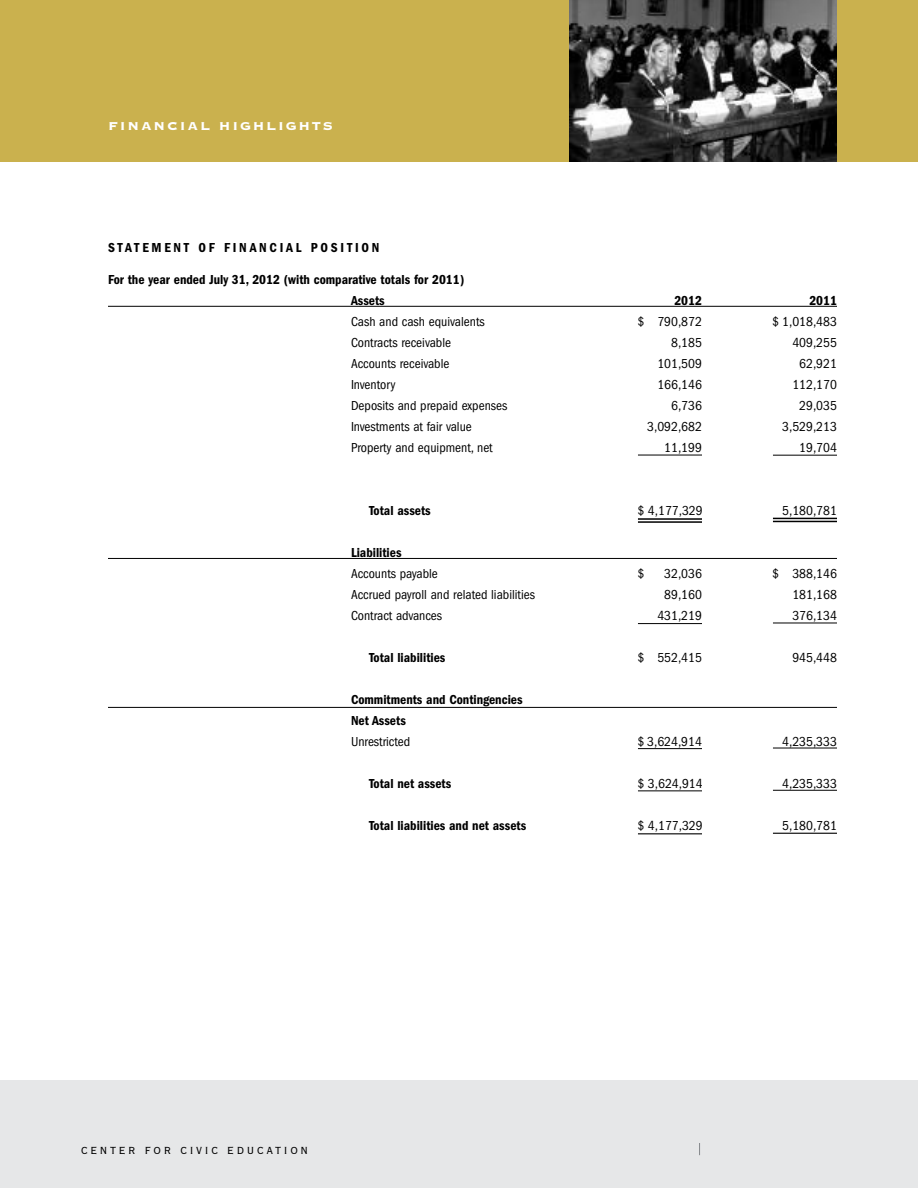
<style>
.page{position:relative;width:918px;height:1188px;background:#fff}
.page>*{position:absolute;margin:0;border:0;box-sizing:border-box;transform-origin:0 0}
.t1{font:15px "Copperplate Thirty Three BC";letter-spacing:.12em;color:#fff}
.t2{font:condensed 13.5px "Franklin Gothic";color:#000}
.t3{font:600 condensed 13.5px/21px "Franklin Gothic";color:#000}
.t4{font:600 condensed 13.5px "Franklin Gothic";letter-spacing:.205em;color:#000}
.t5{font:13.5px "Copperplate Twenty Nine BC";letter-spacing:.2em;color:#000}
</style>
<div class="page">
<div style="left:0;top:1080px;width:918px;height:108px;background:#e6e7e8"></div>
<svg style="left:699px;top:1143px;width:1px;height:12px"></svg>
<div style="left:0;top:0;width:918px;height:162px;background:#cab14e"></div>
<img style="left:570px;top:0;width:267px;height:162px">
<hr style="left:638px;top:455px;width:64px;height:1px;background:#000">
<hr style="left:638px;top:623px;width:64px;height:1px;background:#000">
<hr style="left:773px;top:623px;width:64px;height:1px;background:#000">
<hr style="left:638px;top:748px;width:64px;height:1px;background:#000">
<hr style="left:773px;top:748px;width:64px;height:1px;background:#000">
<hr style="left:638px;top:790px;width:64px;height:1px;background:#000">
<hr style="left:773px;top:790px;width:64px;height:1px;background:#000">
<hr style="left:638px;top:833px;width:64px;height:1px;background:#000">
<hr style="left:773px;top:833px;width:64px;height:1px;background:#000">
<hr style="left:638px;top:518px;width:64px;height:2px;background:#000">
<hr style="left:638px;top:521px;width:64px;height:2px;background:#000">
<hr style="left:773px;top:518px;width:64px;height:1px;background:#000">
<hr style="left:773px;top:521px;width:64px;height:1px;background:#000">
<hr style="left:773px;top:455px;width:64px;height:1px;background:#000">
<hr style="left:108px;top:306px;width:729px;height:1px;background:#000">
<hr style="left:108px;top:558px;width:729px;height:1px;background:#000">
<hr style="left:108px;top:707px;width:729px;height:1px;background:#000">
<p class="t1" style="left:108px;top:116px;width:226px">FINANCIAL HIGHLIGHTS</p>
<p class="t4" style="left:108px;top:243px;width:273px">STATEMENT OF FINANCIAL POSITION</p>
<p class="t3" style="left:351px;top:270px;width:115px;text-indent:-243px">For the year ended July 31, 2012 (with comparative totals for 2011)<br>Assets</p>
<p class="t3" style="left:674px;top:291px;width:29px">2012</p>
<p class="t3" style="left:809px;top:291px;width:29px">2011</p>
<p class="t2" style="left:351px;top:317px;width:135px">Cash and cash equivalents</p>
<p class="t2" style="left:637px;top:317px;width:66px">$ 790,872</p>
<p class="t2" style="left:772px;top:317px;width:66px">$ 1,018,483</p>
<p class="t2" style="left:351px;top:338px;width:102px">Contracts receivable</p>
<p class="t2" style="left:671px;top:338px;width:32px">8,185</p>
<p class="t2" style="left:792px;top:338px;width:46px">409,255</p>
<p class="t2" style="left:351px;top:359px;width:100px">Accounts receivable</p>
<p class="t2" style="left:657px;top:359px;width:46px">101,509</p>
<p class="t2" style="left:799px;top:359px;width:39px">62,921</p>
<p class="t2" style="left:351px;top:380px;width:46px">Inventory</p>
<p class="t2" style="left:657px;top:380px;width:46px">166,146</p>
<p class="t2" style="left:792px;top:380px;width:46px">112,170</p>
<p class="t2" style="left:351px;top:401px;width:158px">Deposits and prepaid expenses</p>
<p class="t2" style="left:671px;top:401px;width:32px">6,736</p>
<p class="t2" style="left:799px;top:401px;width:39px">29,035</p>
<p class="t2" style="left:351px;top:422px;width:122px">Investments at fair value</p>
<p class="t2" style="left:647px;top:422px;width:56px">3,092,682</p>
<p class="t2" style="left:782px;top:422px;width:56px">3,529,213</p>
<p class="t2" style="left:351px;top:443px;width:143px">Property and equipment, net</p>
<p class="t2" style="left:664px;top:443px;width:39px">11,199</p>
<p class="t2" style="left:799px;top:443px;width:39px">19,704</p>
<p class="t3" style="left:369px;top:501px;width:63px">Total assets</p>
<p class="t2" style="left:637px;top:506px;width:67px">$ 4,177,329</p>
<p class="t2" style="left:782px;top:506px;width:56px">5,180,781</p>
<p class="t3" style="left:351px;top:543px;width:52px">Liabilities</p>
<p class="t2" style="left:351px;top:569px;width:88px">Accounts payable</p>
<p class="t2" style="left:637px;top:569px;width:8px">$</p>
<p class="t2" style="left:664px;top:569px;width:39px">32,036</p>
<p class="t2" style="left:772px;top:569px;width:66px">$ 388,146</p>
<p class="t2" style="left:351px;top:590px;width:186px">Accrued payroll and related liabilities</p>
<p class="t2" style="left:664px;top:590px;width:39px">89,160</p>
<p class="t2" style="left:792px;top:590px;width:46px">181,168</p>
<p class="t2" style="left:351px;top:611px;width:93px">Contract advances</p>
<p class="t2" style="left:657px;top:611px;width:46px">431,219</p>
<p class="t2" style="left:792px;top:611px;width:46px">376,134</p>
<p class="t3" style="left:369px;top:648px;width:78px">Total liabilities</p>
<p class="t2" style="left:637px;top:653px;width:66px">$ 552,415</p>
<p class="t2" style="left:792px;top:653px;width:46px">945,448</p>
<p class="t3" style="left:351px;top:690px;width:173px">Commitments and Contingencies<br>Net Assets</p>
<p class="t2" style="left:351px;top:737px;width:61px">Unrestricted</p>
<p class="t2" style="left:637px;top:737px;width:66px">$ 3,624,914</p>
<p class="t2" style="left:782px;top:737px;width:56px">4,235,333</p>
<p class="t3" style="left:369px;top:774px;width:84px">Total net assets</p>
<p class="t2" style="left:637px;top:779px;width:67px">$ 3,624,914</p>
<p class="t2" style="left:782px;top:779px;width:56px">4,235,333</p>
<p class="t3" style="left:369px;top:816px;width:158px">Total liabilities and net assets</p>
<p class="t2" style="left:637px;top:821px;width:67px">$ 4,177,329</p>
<p class="t2" style="left:782px;top:821px;width:56px">5,180,781</p>
<p class="t5" style="left:81px;top:1141px;width:229px">CENTER FOR CIVIC EDUCATION</p>
</div>
